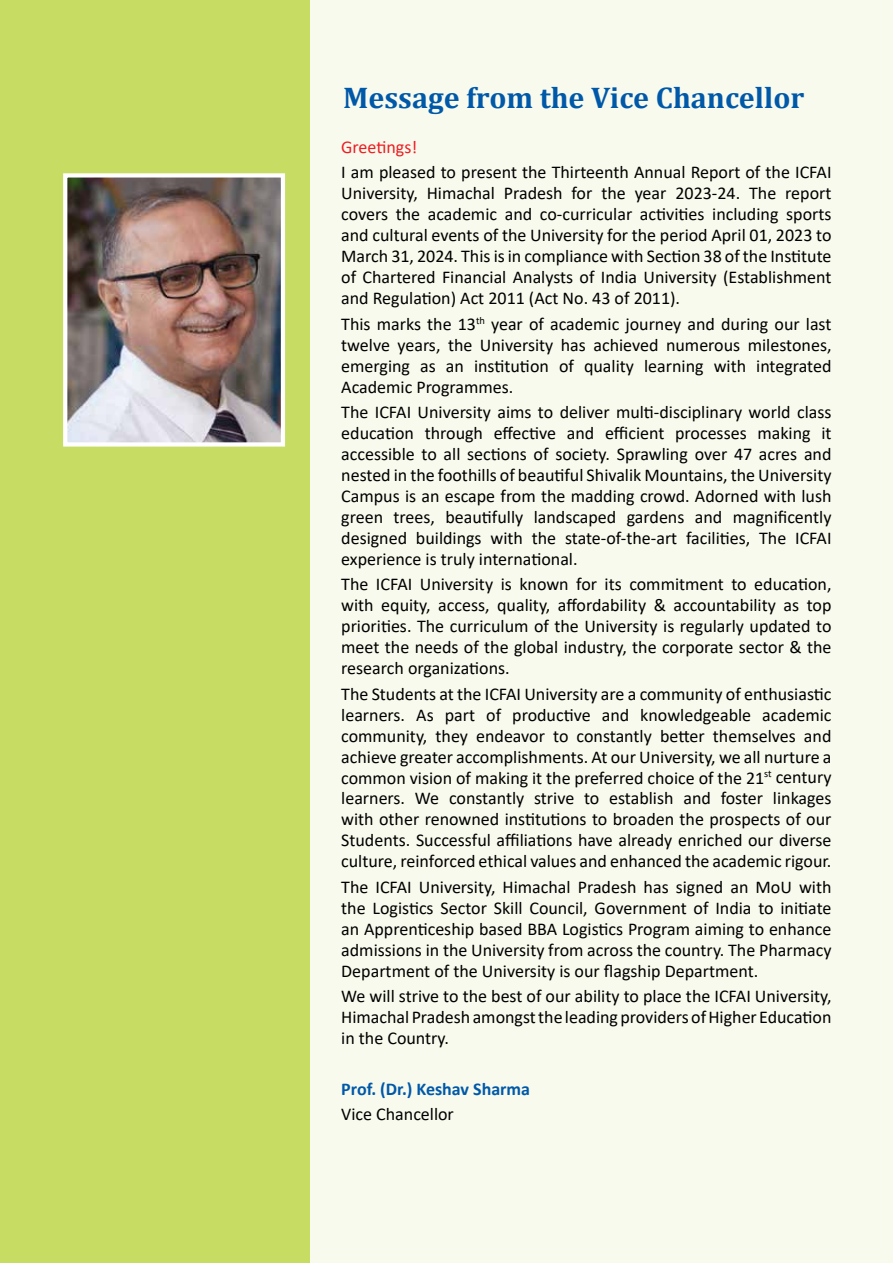
<style>
.page{position:relative;width:893px;height:1263px;background:#fff}
.page>*{position:absolute;margin:0;border:0;box-sizing:border-box;transform-origin:0 0}
.t1{font:700 30px "Cambria";color:#0058a9}
.t2{font:18px/21px "Calibri";color:#000;text-align:justify}
.t3{font:700 18px "Calibri";color:#0058a9}
.t4{font:18px "Calibri";color:#ed1d24}
</style>
<div class="page">
<div style="left:3px;top:0;width:890px;height:1263px;background:#f7faec"></div>
<div style="left:0;top:0;width:309px;height:1263px;background:#c6dc63"></div>
<img style="left:68px;top:178px;width:212px;height:264px">
<div style="left:63px;top:173px;width:222px;height:274px;border:4px solid #fff"></div>
<h1 class="t1" style="left:343px;top:77px;width:463px">Message from the Vice Chancellor</h1>
<p class="t4" style="left:341px;top:135px;width:78px">Greetings!</p>
<p class="t2" style="left:341px;top:161px;width:492px">I am pleased to present the Thirteenth Annual Report of the ICFAI University, Himachal Pradesh for the year 2023-24. The report covers the academic and co-curricular activities including sports and cultural events of the University for the period April 01, 2023 to March 31, 2024. This is in compliance with Section 38 of the Institute of Chartered Financial Analysts of India University (Establishment and Regulation) Act 2011 (Act No. 43 of 2011).</p>
<p class="t2" style="left:341px;top:313px;width:492px">This marks the 13<sup>th</sup> year of academic journey and during our last twelve years, the University has achieved numerous milestones, emerging as an institution of quality learning with integrated Academic Programmes.</p>
<p class="t2" style="left:341px;top:401px;width:492px">The ICFAI University aims to deliver multi-disciplinary world class education through effective and efficient processes making it accessible to all sections of society. Sprawling over 47 acres and nested in the foothills of beautiful Shivalik Mountains, the University Campus is an escape from the madding crowd. Adorned with lush green trees, beautifully landscaped gardens and magnificently designed buildings with the state-of-the-art facilities, The ICFAI experience is truly international.</p>
<p class="t2" style="left:341px;top:573px;width:492px">The ICFAI University is known for its commitment to education, with equity, access, quality, affordability &amp; accountability as top priorities. The curriculum of the University is regularly updated to meet the needs of the global industry, the corporate sector &amp; the research organizations.</p>
<p class="t2" style="left:341px;top:682px;width:492px">The Students at the ICFAI University are a community of enthusiastic learners. As part of productive and knowledgeable academic community, they endeavor to constantly better themselves and achieve greater accomplishments. At our University, we all nurture a common vision of making it the preferred choice of the 21<sup>st</sup> century learners. We constantly strive to establish and foster linkages with other renowned institutions to broaden the prospects of our Students. Successful affiliations have already enriched our diverse culture, reinforced ethical values and enhanced the academic rigour.</p>
<p class="t2" style="left:341px;top:876px;width:492px">The ICFAI University, Himachal Pradesh has signed an MoU with the Logistics Sector Skill Council, Government of India to initiate an Apprenticeship based BBA Logistics Program aiming to enhance admissions in the University from across the country. The Pharmacy Department of the University is our flagship Department.</p>
<p class="t2" style="left:341px;top:985px;width:492px">We will strive to the best of our ability to place the ICFAI University, Himachal Pradesh amongst the leading providers of Higher Education in the Country.</p>
<p class="t3" style="left:341px;top:1076px;width:190px">Prof. (Dr.) Keshav Sharma</p>
<p class="t2" style="left:341px;top:1103px;width:114px">Vice Chancellor</p>
</div>
